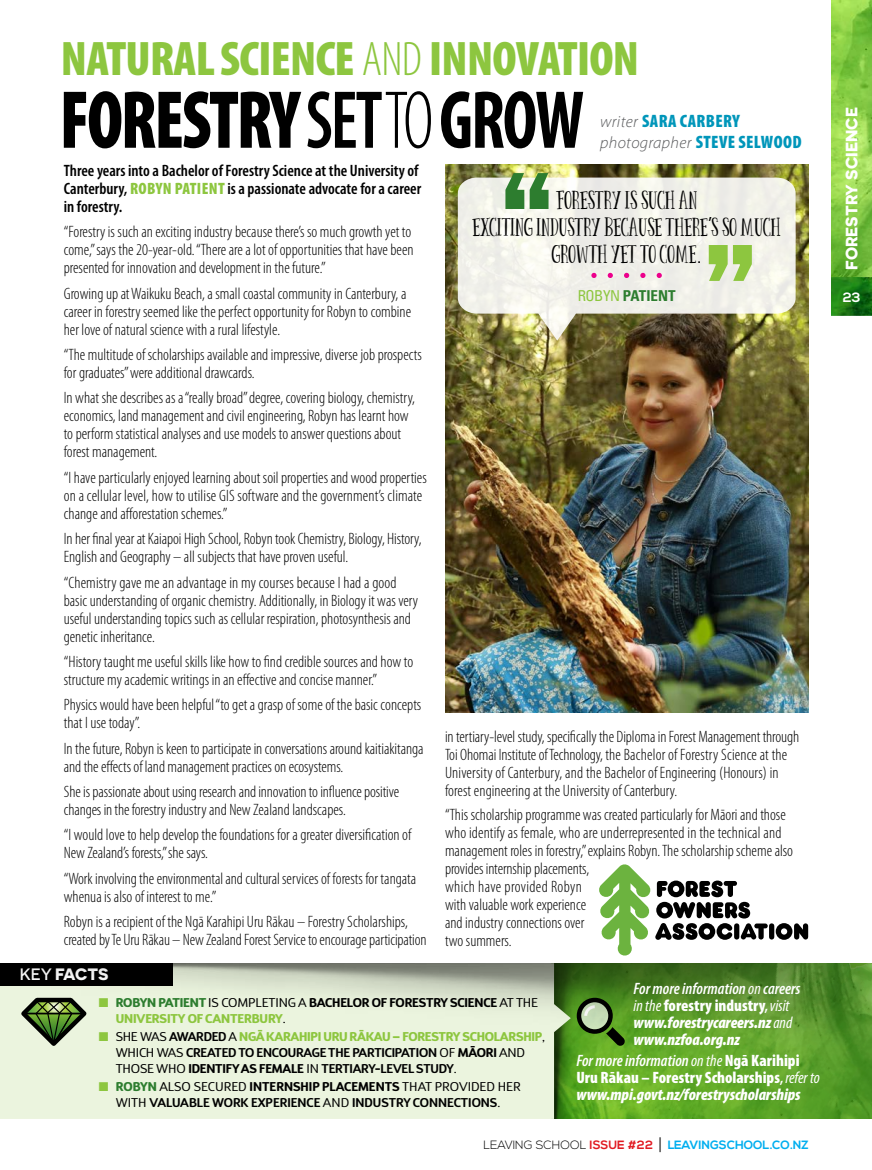
<style>
.page{position:relative;width:872px;height:1170px;background:#fff}
.page>*{position:absolute;margin:0;border:0;box-sizing:border-box;transform-origin:0 0}
.t1{font:900 condensed 82.8px "Myriad Pro";letter-spacing:-.03em;color:#000;scale:.87 1}
.t2{font:900 condensed 48.75px "Myriad Pro";letter-spacing:-.015em;color:#8dc63f}
.t3{font:22.2px/27px "Panda Tired Caps";letter-spacing:.005em;color:#000;text-align:center}
.t4{font:900 condensed 18px "Myriad Pro";letter-spacing:.02em;color:#0096ba}
.t5{font:300 condensed 16.5px/18px "Myriad Pro";color:#000}
.t6{font:600 condensed 16.5px/18px "Myriad Pro";color:#000}
.t7{font:900 condensed 16.5px/17px "Myriad Pro";color:#fff}
.t8{font:italic 900 condensed 16.5px/17px "Myriad Pro";letter-spacing:-.005em;color:#fff}
.t9{font:italic 300 16.5px "Myriad Pro";letter-spacing:.02em;color:#58595b}
.t10{font:700 16.5px "Novecentosanswide";color:#fff}
.t11{font:700 condensed 15px "Univers";color:#2d7d2f}
.t12{font:700 13.5px "Nexa";color:#fff}
.t13{font:600 12.75px/15.8px "D Sari";letter-spacing:-.015em;color:#000}
.t14{font:700 12.75px/15.8px "D Sari";letter-spacing:-.01em;color:#000}
.t15{font:700 12px "Nexa";color:#00aeef}
.s1{font-weight:300}
.s2{font-weight:600}
.s3{font-weight:700}
.s4{font-weight:300;font-style:italic;font-stretch:normal;font-size:16.5px;color:#58595b}
.s5{font-weight:900;font-style:normal;font-stretch:condensed;font-size:18px;color:#0096ba}
.s6{font-weight:900;color:#8dc63f}
.s7{font-weight:500}
.s8{font-family:"Univers";font-weight:300;font-stretch:condensed}
.s9{font-weight:400;color:#8dc63f}
.s10{font-weight:400}
.s11{font-style:normal}
.s12{font-weight:600;font-style:normal}
.s13{font-weight:600;font-style:italic}
.s14{font-weight:400;font-style:italic}
.s15{font-style:italic}
.s16{color:#8dc63f}
.s17{font-weight:800;color:#2d7d2f}
.s18{font-weight:800;color:#8dc63f}
.s19{font-weight:300;color:#000}
.s20{color:#e11b22}
.s21{font-weight:300;font-size:18px;color:#000}
</style>
<div class="page">
<svg style="left:594px;top:1100px;width:278px;height:18px;background:#5ea826"></svg>
<img style="left:571px;top:1100px;width:23px;height:18px">
<div style="left:0;top:1100px;width:571px;height:18px;background:#ebf4de"></div>
<img style="left:0;top:963px;width:872px;height:137px">
<svg style="left:17px;top:995px;width:74px;height:54px;background:#94a682"></svg>
<img style="left:831px;top:0;width:41px;height:316px">
<img style="left:831px;top:277px;width:41px;height:38px">
<img style="left:445px;top:165px;width:363px;height:547px">
<svg style="left:599px;top:864px;width:209px;height:91px"></svg>
<svg style="left:458px;top:177px;width:337px;height:163px;background:#dddbcd"></svg>
<svg style="left:640px;top:273px;width:5px;height:5px"></svg>
<svg style="left:656px;top:273px;width:6px;height:5px"></svg>
<svg style="left:591px;top:273px;width:5px;height:5px"></svg>
<svg style="left:607px;top:273px;width:6px;height:5px"></svg>
<svg style="left:624px;top:273px;width:5px;height:5px"></svg>
<svg style="left:733px;top:245px;width:19px;height:36px"></svg>
<svg style="left:708px;top:245px;width:19px;height:36px"></svg>
<svg style="left:505px;top:173px;width:43px;height:36px;background:#679f61"></svg>
<h2 class="t2" style="left:61px;top:28px;width:579px">NATURAL SCIENCE <span class="s1">AND</span> INNOVATION</h2>
<h1 class="t1" style="left:60px;top:67px;width:604px">FORESTRY <span class="s2">SET</span> <span class="s1">TO</span> <span class="s3">GROW</span></h1>
<p class="t4" style="left:600px;top:110px;width:141px"><span class="s4">writer</span> SARA CARBERY</p>
<p class="t9" style="left:600px;top:132px;width:203px">photographer <span class="s5">STEVE SELWOOD</span></p>
<p class="t6" style="left:64px;top:161px;width:359px">Three years into a Bachelor of Forestry Science at the University of<br>Canterbury, <span class="s6">ROBYN PATIENT</span> is a passionate advocate for a career in forestry.</p>
<p class="t5" style="left:64px;top:223px;width:351px">“Forestry is such an exciting industry because there’s so much growth yet to come,” says the 20-year-old. “There are a lot of opportunities that have been presented for innovation and development in the future.”</p>
<p class="t5" style="left:64px;top:284px;width:349px">Growing up at Waikuku Beach, a small coastal community in Canterbury, a career in forestry seemed like the perfect opportunity for Robyn to combine her love of natural science with a rural lifestyle.</p>
<p class="t5" style="left:64px;top:345px;width:359px">“The multitude of scholarships available and impressive, diverse job prospects for graduates” were additional drawcards.</p>
<p class="t5" style="left:64px;top:389px;width:353px">In what she describes as a “really broad” degree, covering biology, chemistry, economics, land management and civil engineering, Robyn has learnt how to perform statistical analyses and use models to answer questions about forest management.</p>
<p class="t5" style="left:64px;top:468px;width:364px">“I have particularly enjoyed learning about soil properties and wood properties on a cellular level, how to utilise GIS software and the government’s climate change and afforestation schemes.”</p>
<p class="t5" style="left:64px;top:529px;width:359px">In her final year at Kaiapoi High School, Robyn took Chemistry, Biology, History,<br>English and Geography – all subjects that have proven useful.</p>
<p class="t5" style="left:64px;top:573px;width:356px">“Chemistry gave me an advantage in my courses because I had a good basic understanding of organic chemistry. Additionally, in Biology it was very useful understanding topics such as cellular respiration, photosynthesis and genetic inheritance.</p>
<p class="t5" style="left:64px;top:652px;width:351px">“History taught me useful skills like how to find credible sources and how to structure my academic writings in an effective and concise manner.”</p>
<p class="t5" style="left:64px;top:695px;width:359px">Physics would have been helpful “to get a grasp of some of the basic concepts that I use today”.</p>
<p class="t5" style="left:64px;top:739px;width:361px">In the future, Robyn is keen to participate in conversations around kaitiakitanga and the effects of land management practices on ecosystems.</p>
<p class="t5" style="left:64px;top:782px;width:337px">She is passionate about using research and innovation to influence positive changes in the forestry industry and New Zealand landscapes.</p>
<p class="t5" style="left:64px;top:825px;width:349px">“I would love to help develop the foundations for a greater diversification of<br>New Zealand’s forests,” she says.</p>
<p class="t5" style="left:64px;top:869px;width:354px">“Work involving the environmental and cultural services of forests for tangata whenua is also of interest to me.”</p>
<p class="t5" style="left:64px;top:912px;width:364px">Robyn is a recipient of the Ngā Karahipi Uru Rākau – Forestry Scholarships, created by Te Uru Rākau – New Zealand Forest Service to encourage participation</p>
<p class="t10" style="left:20px;top:964px;width:90px"><span class="s7">KEY</span> FACTS</p>
<h3 class="t3" style="left:472px;top:187px;width:310px">FORESTRY IS SUCH AN<br>EXCITING INDUSTRY BECAUSE THERE<span class="s8">’</span>S SO MUCH<br>GROWTH YET TO COME<span class="s8">.</span></h3>
<p class="t11" style="left:577px;top:286px;width:99px"><span class="s9">ROBYN</span> PATIENT</p>
<p class="t5" style="left:445px;top:727px;width:356px">in tertiary-level study, specifically the Diploma in Forest Management through Toi Ohomai Institute of Technology, the Bachelor of Forestry Science at the University of Canterbury, and the Bachelor of Engineering (Honours) in forest engineering at the University of Canterbury.</p>
<p class="t5" style="left:445px;top:805px;width:349px">“This scholarship programme was created particularly for Māori and those who identify as female, who are underrepresented in the technical and management roles in forestry,” explains Robyn. The scholarship scheme also provides internship placements,<br>which have provided Robyn<br>with valuable work experience<br>and industry connections over<br>two summers.</p>
<p class="t8" style="left:633px;top:979px;width:169px"><span class="s2">For more information</span> <span class="s10">on</span> <span class="s2">careers </span><span class="s10">in the</span><span class="s11">forestry industry</span><span class="s12">,</span> <span class="s10">visit </span>www.forestrycareers.nz <span class="s10">and </span>www.nzfoa.org.nz</p>
<p class="t7" style="left:576px;top:1051px;width:245px"><span class="s13">For more information</span> <span class="s14">on the</span> Ngā Karihipi<br>Uru Rākau – Forestry Scholarships<span class="s2">,</span> <span class="s14">refer to </span><span class="s15">www.mpi.govt.nz/forestryscholarships</span></p>
<p class="t14" style="left:116px;top:994px;width:424px;text-indent:-17px"><span class="s16">■</span> <span class="s17">ROBYN PATIENT</span> <span class="s10">IS COMPLETING A</span> BACHELOR OF FORESTRY SCIENCE <span class="s10">AT THE<br></span><span class="s18">UNIVERSITY OF CANTERBURY</span><span class="s10">.</span></p>
<p class="t13" style="left:116px;top:1028px;width:431px;text-indent:-17px"><span class="s16">■</span> <span class="s10">SHE WAS</span> AWARDED <span class="s10">A</span> <span class="s18">NGĀ KARAHIPI URU RĀKAU – FORESTRY SCHOLARSHIP</span><span class="s10">,<br>WHICH WAS</span> CREATED TO ENCOURAGE THE PARTICIPATION <span class="s10">OF</span> <span class="s3">MĀORI</span> <span class="s10">AND<br>THOSE WHO</span> <span class="s3">IDENTIFY AS FEMALE</span> <span class="s10">IN</span> TERTIARY-LEVEL STUDY<span class="s10">.</span></p>
<p class="t13" style="left:99px;top:1078px;width:423px;text-align:center"><span class="s16">■</span> <span class="s17">ROBYN</span> <span class="s10">ALSO SECURED</span> <span class="s3">INTERNSHIP PLACEMENTS</span> <span class="s10">THAT PROVIDED HER<br>WITH</span> VALUABLE WORK EXPERIENCE <span class="s10">AND</span> INDUSTRY CONNECTIONS<span class="s10">.</span></p>
<p class="t15" style="left:483px;top:1137px;width:326px"><span class="s19">LEAVING SCHOOL</span> <span class="s20">ISSUE #22</span> <span class="s21">|</span> LEAVINGSCHOOL.CO.NZ</p>
<p class="t10" style="left:841px;top:270px;width:164px;rotate:-90deg">FORESTRY SCIENCE</p>
<p class="t12" style="left:843px;top:289px;width:19px">23</p>
</div>
